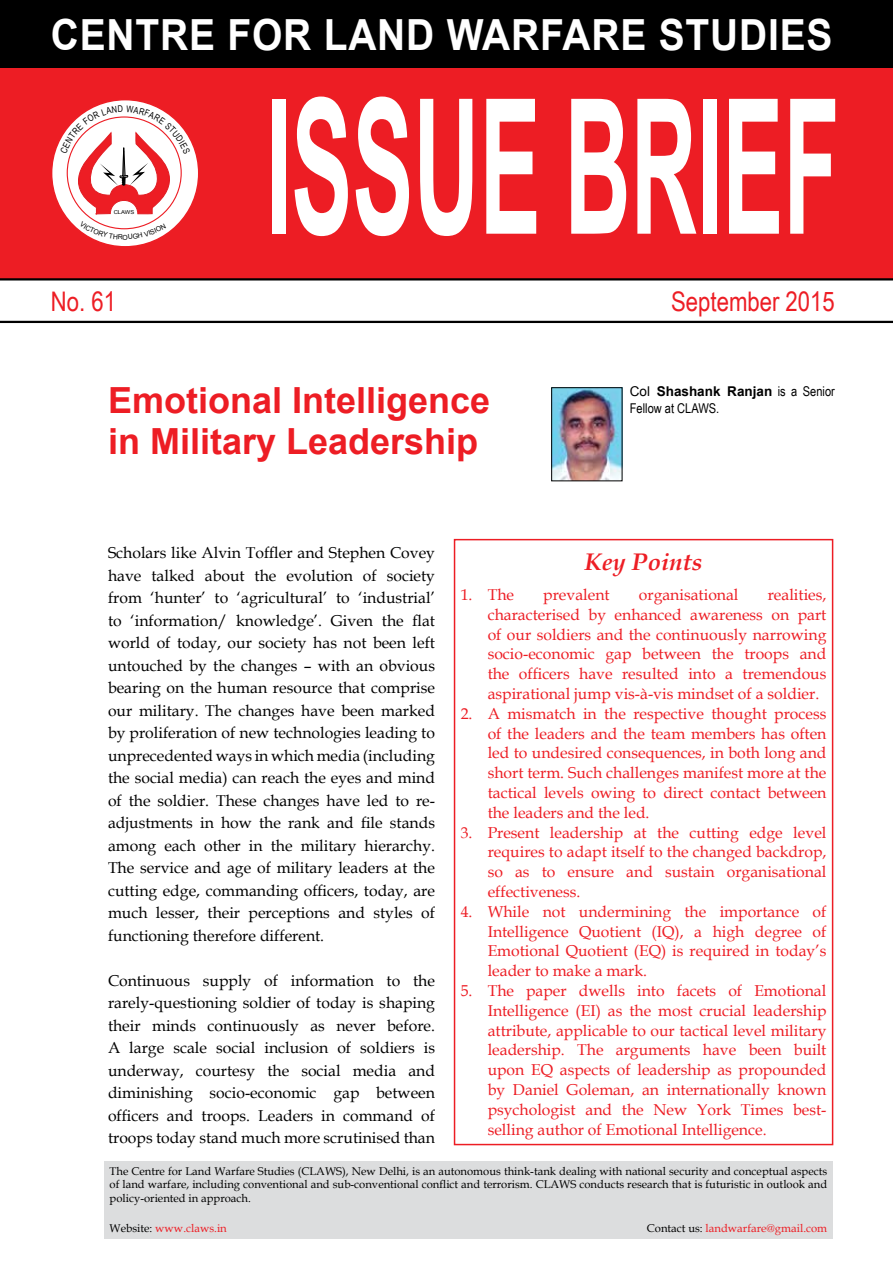
<style>
.page{position:relative;width:893px;height:1263px;background:#fff}
.page>*{position:absolute;margin:0;border:0;box-sizing:border-box;transform-origin:0 0}
.t1{font:700 188.4px "Arial";color:#fff;scale:.49 1}
.t2{font:700 42.9px "Arial";letter-spacing:.02em;color:#fff;scale:.91 1}
.t3{font:700 36px/41.4px "Arial";color:#ed1d24}
.t4{font:27px "Arial Narrow";color:#ed1d24}
.t5{font:italic 700 24px "Book Antiqua";color:#ed1d24}
.t6{font:15.75px/19.8px "Book Antiqua";color:#ed1d24;text-align:justify}
.t7{font:15.75px/22.5px "Book Antiqua";color:#000;text-align:justify}
.t8{font:700 13.5px "Arial";color:#000}
.t9{font:13.5px "Arial Narrow";color:#000}
.t10{font:11.25px/13.5px "Book Antiqua";color:#000;text-align:justify}
.t11{font:11.25px "Book Antiqua";color:#ed1d24}
.t12{font:5.4px "Arial";color:#000;scale:1.1 1}
.s1{font-weight:400}
.s2{font-family:"Arial Narrow";font-weight:400}
.s3{color:#000}
</style>
<div class="page">
<div style="left:454px;top:539px;width:379px;height:606px;border:2px solid #ed1d24"></div>
<div style="left:104px;top:1161px;width:729px;height:77px;background:#dcddde"></div>
<div style="left:0;top:67px;width:893px;height:212px;background:#ed1d24"></div>
<svg style="left:52px;top:100px;width:147px;height:147px;fill:#fff"></svg>
<svg style="left:0;top:278px;width:893px;height:45px"></svg>
<div style="left:0;top:0;width:893px;height:67px;background:#000"></div>
<img style="left:553px;top:389px;width:67px;height:90px">
<div style="left:551px;top:387px;width:71px;height:94px;border:1px solid #000"></div>
<svg style="left:60px;top:106px;width:130px;height:108px"></svg>
<svg style="left:80px;top:221px;width:86px;height:19px"></svg>
<h2 class="t2" style="left:51px;top:7px;width:860px">CENTRE FOR LAND WARFARE STUDIES</h2>
<p class="t12" style="left:114px;top:208px;width:20px">CLAWS</p>
<h1 class="t1" style="left:266px;top:42px;width:1172px">ISSUE BRIEF</h1>
<h3 class="t4" style="left:51px;top:282px;width:67px">No. 61</h3>
<h3 class="t4" style="left:671px;top:282px;width:165px">September 2015</h3>
<h3 class="t3" style="left:108px;top:381px;width:384px">Emotional Intelligence in Military Leadership</h3>
<p class="t8" style="left:630px;top:383px;width:207px"><span class="s1">Col</span> Shashank Ranjan <span class="s2">is a Senior</span></p>
<p class="t9" style="left:630px;top:398px;width:91px">Fellow at CLAWS.</p>
<p class="t7" style="left:108px;top:541px;width:329px">Scholars like Alvin Toffler and Stephen Covey have talked about the evolution of society from ‘hunter’ to ‘agricultural’ to ‘industrial’ to ‘information/ knowledge’. Given the flat world of today, our society has not been left untouched by the changes – with an obvious bearing on the human resource that comprise our military. The changes have been marked by proliferation of new technologies leading to unprecedented ways in which media (including the social media) can reach the eyes and mind of the soldier. These changes have led to re&shy;adjustments in how the rank and file stands among each other in the military hierarchy.<br>The service and age of military leaders at the cutting edge, commanding officers, today, are much lesser, their perceptions and styles of functioning therefore different.</p>
<p class="t7" style="left:108px;top:969px;width:329px">Continuous supply of information to the rarely-questioning soldier of today is shaping their minds continuously as never before.<br>A large scale social inclusion of soldiers is underway, courtesy the social media and diminishing socio-economic gap between officers and troops. Leaders in command of troops today stand much more scrutinised than</p>
<h3 class="t5" style="left:585px;top:545px;width:120px">Key Points</h3>
<p class="t6" style="left:488px;top:584px;width:340px;text-indent:280px">realities, characterised by enhanced awareness on part of our soldiers and the continuously narrowing socio-economic gap between the troops and the officers have resulted into a tremendous aspirational jump vis-à-vis mindset of a soldier.</p>
<p class="t6" style="left:488px;top:703px;width:340px;text-indent:-27px">2. A mismatch in the respective thought process of the leaders and the team members has often led to undesired consequences, in both long and short term. Such challenges manifest more at the tactical levels owing to direct contact between the leaders and the led.</p>
<p class="t6" style="left:488px;top:822px;width:340px;text-indent:-27px">3. Present leadership at the cutting edge level requires to adapt itself to the changed backdrop, so as to ensure and sustain organisational effectiveness.</p>
<p class="t6" style="left:488px;top:901px;width:340px;text-indent:-27px">4. While not undermining the importance of Intelligence Quotient (IQ), a high degree of Emotional Quotient (EQ) is required in today’s leader to make a mark.</p>
<p class="t6" style="left:488px;top:980px;width:340px;text-indent:-27px">5. The paper dwells into facets of Emotional Intelligence (EI) as the most crucial leadership attribute, applicable to our tactical level military leadership. The arguments have been built upon EQ aspects of leadership as propounded by Daniel Goleman, an internationally known psychologist and the New York Times best&shy;selling author of Emotional Intelligence.</p>
<p class="t6" style="left:461px;top:584px;width:55px">1. The</p>
<p class="t6" style="left:543px;top:584px;width:68px">prevalent</p>
<p class="t6" style="left:639px;top:584px;width:101px">organisational</p>
<p class="t10" style="left:110px;top:1164px;width:719px">The Centre for Land Warfare Studies (CLAWS), New Delhi, is an autonomous think-tank dealing with national security and conceptual aspects of land warfare, including conventional and sub-conventional conflict and terrorism. CLAWS conducts research that is futuristic in outlook and policy-oriented in approach.</p>
<p class="t11" style="left:110px;top:1220px;width:119px"><span class="s3">Website:</span> www.claws.in</p>
<p class="t11" style="left:647px;top:1220px;width:182px"><span class="s3">Contact us:</span> landwarfare@gmail.com</p>
</div>
